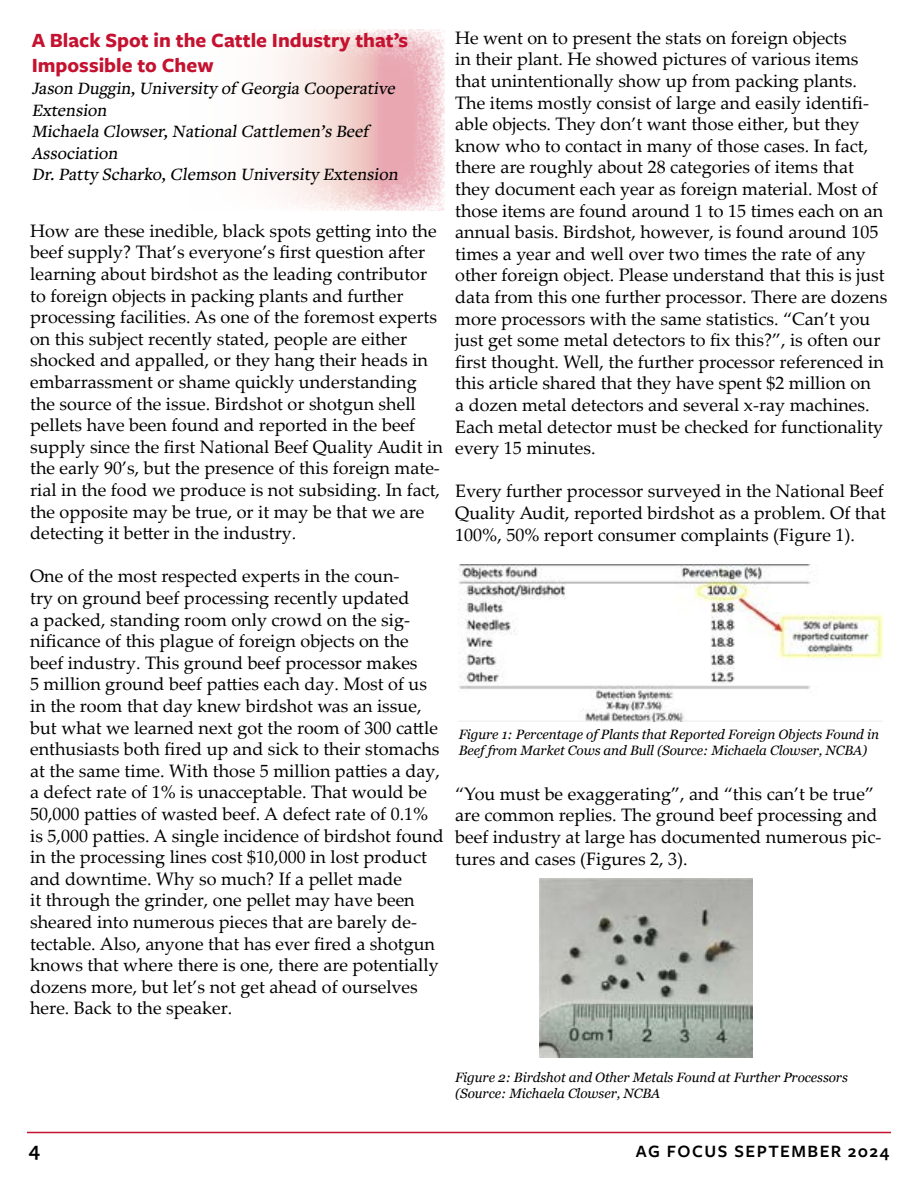
<style>
.page{position:relative;width:918px;height:1188px;background:#fff}
.page>*{position:absolute;margin:0;border:0;box-sizing:border-box;transform-origin:0 0}
.t1{font:700 21px/25.2px "Freight Sans Pro";color:#c41230}
.t2{font:600 21px "Freight Sans Pro";color:#000}
.t3{font:18px/21.6px "Palatino Linotype";color:#000}
.t4{font:500 18px/21.6px "Freight Text Pro";color:#000}
.t5{font:600 18px "Freight Sans Pro";letter-spacing:.08em;color:#000}
.t6{font:italic 13.5px/16.2px "Georgia";letter-spacing:-.005em;color:#000}
</style>
<div class="page">
<hr style="left:27px;top:1132px;width:864px;height:1px;background:#c41230">
<svg style="left:274px;top:29px;width:170px;height:182px"></svg>
<img style="left:459px;top:565px;width:423px;height:156px">
<img style="left:539px;top:879px;width:214px;height:179px">
<p class="t1" style="left:32px;top:27px;width:378px">A Black Spot in the Cattle Industry that’s<br>Impossible to Chew</p>
<p class="t4" style="left:32px;top:77px;width:371px">Jason Duggin,University of Georgia Cooperative Extension<br>Michaela Clowser,NationalCattlemen’s Beef Association<br>Dr.Patty Scharko,Clemson University Extension</p>
<p class="t3" style="left:30px;top:219px;width:414px">How are these inedible, black spots getting into the beef supply? That’s everyone’s first question after learning about birdshot as the leading contributor to foreign objects in packing plants and further processing facilities. As one of the foremost experts on this subject recently stated, people are either shocked and appalled, or they hang their heads in embarrassment or shame quickly understanding the source of the issue. Birdshot or shotgun shell pellets have been found and reported in the beef supply since the first National Beef Quality Audit in the early 90’s, but the presence of this foreign mate&shy;rial in the food we produce is not subsiding. In fact, the opposite may be true, or it may be that we are detecting it better in the industry.</p>
<p class="t3" style="left:30px;top:565px;width:415px">One of the most respected experts in the coun-<br>try on ground beef processing recently updated<br>a packed, standing room only crowd on the sig&shy;nificance of this plague of foreign objects on the beef industry. This ground beef processor makes<br>5 million ground beef patties each day. Most of us in the room that day knew birdshot was an issue, but what we learned next got the room of 300 cattle enthusiasts both fired up and sick to their stomachs at the same time. With those 5 million patties a day, a defect rate of 1% is unacceptable. That would be 50,000 patties of wasted beef. A defect rate of 0.1% is 5,000 patties. A single incidence of birdshot found in the processing lines cost $10,000 in lost product and downtime. Why so much? If a pellet made<br>it through the grinder, one pellet may have been sheared into numerous pieces that are barely de&shy;tectable. Also, anyone that has ever fired a shotgun knows that where there is one, there are potentially dozens more, but let’s not get ahead of ourselves here. Back to the speaker.</p>
<p class="t3" style="left:455px;top:26px;width:434px">He went on to present the stats on foreign objects<br>in their plant. He showed pictures of various items that unintentionally show up from packing plants.<br>The items mostly consist of large and easily identifi&shy;able objects. They don’t want those either, but they know who to contact in many of those cases. In fact, there are roughly about 28 categories of items that they document each year as foreign material. Most of those items are found around 1 to 15 times each on an annual basis. Birdshot, however, is found around 105 times a year and well over two times the rate of any other foreign object. Please understand that this is just data from this one further processor. There are dozens more processors with the same statistics. “Can’t you just get some metal detectors to fix this?”, is often our first thought. Well, the further processor referenced in this article shared that they have spent $2 million on<br>a dozen metal detectors and several x-ray machines.<br>Each metal detector must be checked for functionality every 15 minutes.</p>
<p class="t3" style="left:455px;top:480px;width:432px">Every further processor surveyed in the National Beef<br>Quality Audit, reported birdshot as a problem. Of that<br>100%, 50% report consumer complaints (Figure 1).</p>
<p class="t6" style="left:459px;top:726px;width:422px">Figure 1: Percentage of Plants that Reported Foreign Objects Found in<br>Beef from Market Cows and Bull (Source: Michaela Clowser, NCBA)</p>
<p class="t3" style="left:455px;top:782px;width:428px">“You must be exaggerating”, and “this can’t be true” are common replies. The ground beef processing and beef industry at large has documented numerous pic&shy;tures and cases (Figures 2, 3).</p>
<p class="t6" style="left:455px;top:1069px;width:394px">Figure 2: Birdshot and Other Metals Found at Further Processors (Source: Michaela Clowser, NCBA</p>
<p class="t2" style="left:28px;top:1135px;width:13px">4</p>
<p class="t5" style="left:636px;top:1139px;width:255px">AG FOCUS SEPTEMBER 2024</p>
</div>
